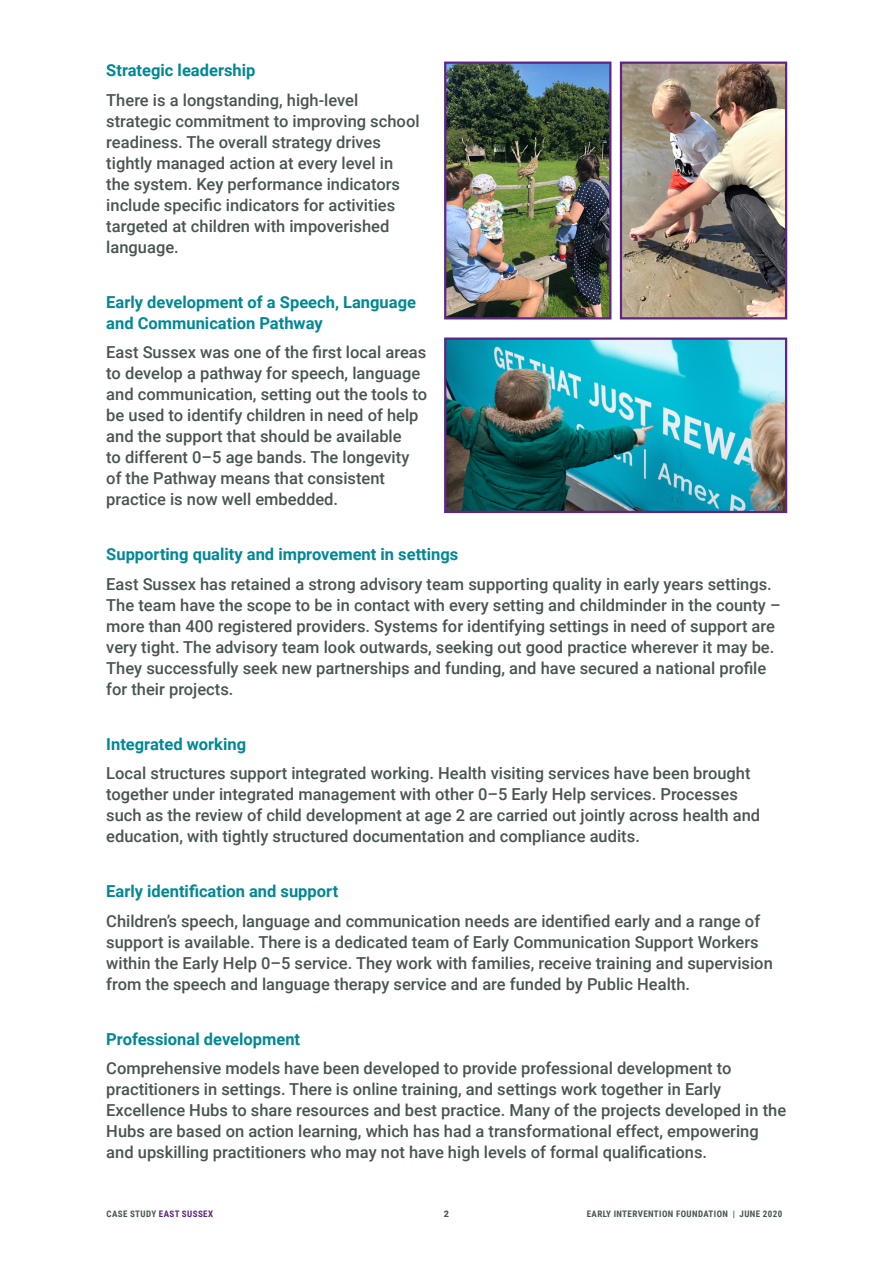
<style>
.page{position:relative;width:893px;height:1263px;background:#fff}
.page>*{position:absolute;margin:0;border:0;box-sizing:border-box;transform-origin:0 0}
.Summary_body{font:500 16.5px/21px "Roboto";color:#495550}
.Summary_crosshead{font:700 16.5px/21px "Roboto";color:#008895}
.t1{font:700 9px "Roboto Condensed";letter-spacing:.045em;color:#495550}
.t2{font:700 9px "Roboto Condensed";letter-spacing:.045em;color:#5e2584}
.t3{font:900 9px "Roboto";color:#495550}
.s1{color:#495550}
</style>
<div class="page">
<img style="left:623px;top:65px;width:161px;height:251px">
<div style="left:620px;top:62px;width:167px;height:257px;border:2px solid #5e2584"></div>
<img style="left:447px;top:65px;width:161px;height:251px">
<div style="left:444px;top:62px;width:167px;height:257px;border:2px solid #5e2584"></div>
<img style="left:447px;top:340px;width:337px;height:170px">
<div style="left:444px;top:337px;width:343px;height:176px;border:2px solid #5e2584"></div>
<p class="Summary_crosshead" style="left:106px;top:59px;width:151px">Strategic leadership</p>
<p class="Summary_body" style="left:106px;top:89px;width:315px">There is a longstanding, high-level strategic commitment to improving school readiness. The overall strategy drives tightly managed action at every level in the system. Key performance indicators include specific indicators for activities targeted at children with impoverished language.</p>
<p class="Summary_crosshead" style="left:106px;top:291px;width:311px">Early development of a Speech, Language and Communication Pathway</p>
<p class="Summary_body" style="left:106px;top:341px;width:322px">East Sussex was one of the first local areas to develop a pathway for speech, language and communication, setting out the tools to be used to identify children in need of help and the support that should be available<br>to different 0–5 age bands. The longevity of the Pathway means that consistent practice is now well embedded.</p>
<p class="Summary_crosshead" style="left:106px;top:543px;width:354px">Supporting quality and improvement in settings</p>
<p class="Summary_body" style="left:106px;top:573px;width:676px">East Sussex has retained a strong advisory team supporting quality in early years settings.<br>The team have the scope to be in contact with every setting and childminder in the county – more than 400 registered providers. Systems for identifying settings in need of support are very tight. The advisory team look outwards, seeking out good practice wherever it may be.<br>They successfully seek new partnerships and funding, and have secured a national profile for their projects.</p>
<p class="Summary_crosshead" style="left:106px;top:733px;width:141px">Integrated working</p>
<p class="Summary_body" style="left:106px;top:762px;width:655px">Local structures support integrated working. Health visiting services have been brought together under integrated management with other 0–5 Early Help services. Processes such as the review of child development at age 2 are carried out jointly across health and education, with tightly structured documentation and compliance audits.</p>
<p class="Summary_crosshead" style="left:106px;top:880px;width:233px">Early identification and support</p>
<p class="Summary_body" style="left:106px;top:910px;width:668px">Children’s speech, language and communication needs are identified early and a range of support is available. There is a dedicated team of Early Communication Support Workers within the Early Help 0–5 service. They work with families, receive training and supervision from the speech and language therapy service and are funded by Public Health.</p>
<p class="Summary_crosshead" style="left:106px;top:1028px;width:195px">Professional development</p>
<p class="Summary_body" style="left:106px;top:1057px;width:681px">Comprehensive models have been developed to provide professional development to practitioners in settings. There is online training, and settings work together in Early Excellence Hubs to share resources and best practice. Many of the projects developed in the Hubs are based on action learning, which has had a transformational effect, empowering and upskilling practitioners who may not have high levels of formal qualifications.</p>
<p class="t2" style="left:106px;top:1207px;width:108px"><span class="s1">CASE STUDY</span> EAST SUSSEX</p>
<p class="t3" style="left:444px;top:1207px;width:7px">2</p>
<p class="t1" style="left:587px;top:1207px;width:197px">EARLY INTERVENTION FOUNDATION | JUNE 2020</p>
</div>
